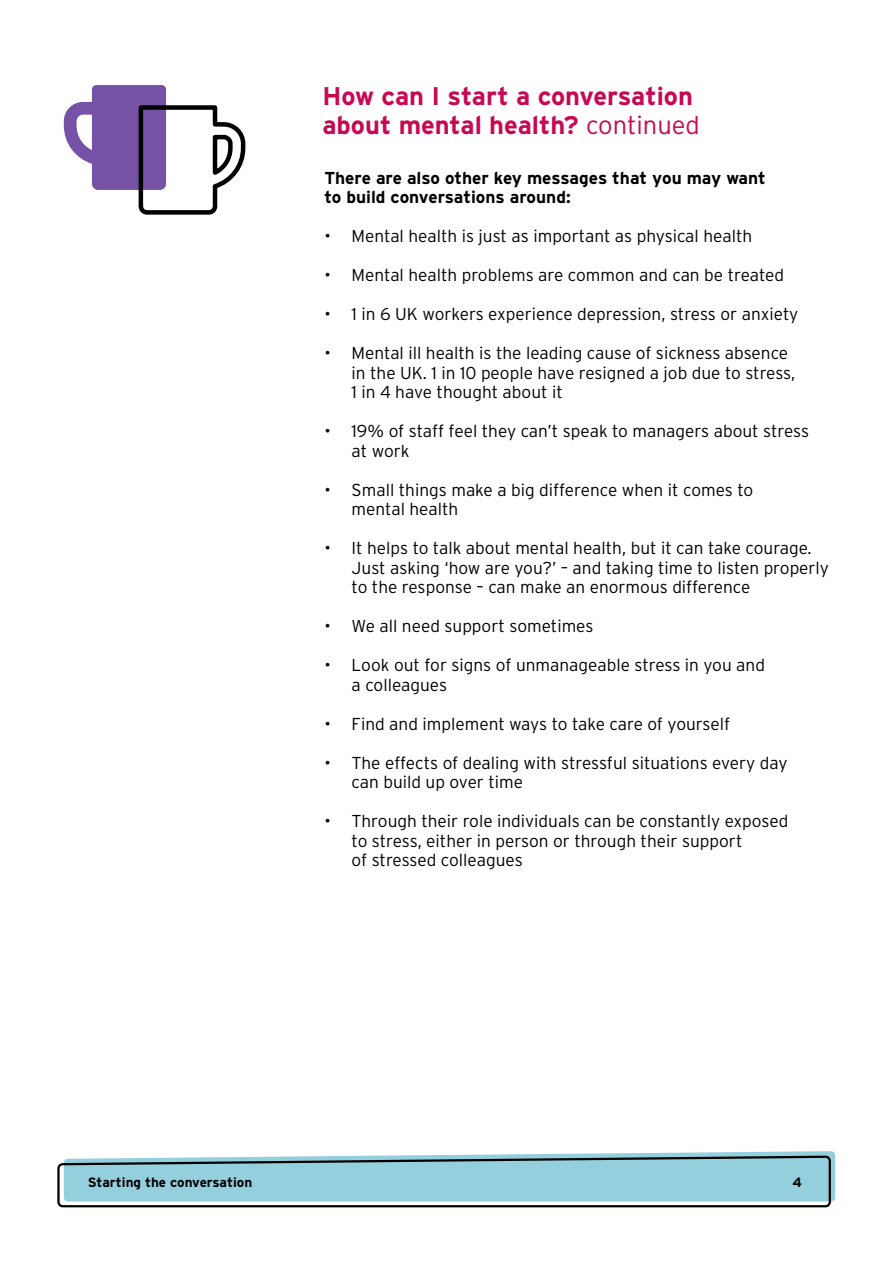
<style>
.page{position:relative;width:893px;height:1263px;background:#fff}
.page>*{position:absolute;margin:0;border:0;box-sizing:border-box;transform-origin:0 0}
.t1{font:700 25.5px/28.5px "Interstate";color:#c70852}
.t2{font:300 17.25px/19.5px "Interstate";color:#000}
.t3{font:700 17.25px/19.5px "Interstate";color:#000}
.t4{font:700 13.5px "Interstate";color:#000}
.s1{font-weight:300}
</style>
<div class="page">
<svg style="left:57px;top:1151px;width:778px;height:57px;background:#97c5d0"></svg>
<svg style="left:64px;top:85px;width:182px;height:130px"></svg>
<h1 class="t1" style="left:322px;top:82px;width:379px">How can I start a conversation about mental health? <span class="s1">continued</span></h1>
<p class="t3" style="left:325px;top:168px;width:443px">There are also other key messages that you may want to build conversations around:</p>
<p class="t2" style="left:325px;top:226px;width:429px">• Mental health is just as important as physical health</p>
<p class="t2" style="left:325px;top:265px;width:461px">• Mental health problems are common and can be treated</p>
<p class="t2" style="left:325px;top:304px;width:475px">• 1 in 6 UK workers experience depression, stress or anxiety</p>
<p class="t2" style="left:352px;top:343px;width:445px;text-indent:-27px">• Mental ill health is the leading cause of sickness absence in the UK. 1 in 10 people have resigned a job due to stress,<br>1 in 4 have thought about it</p>
<p class="t2" style="left:352px;top:421px;width:459px;text-indent:-27px">• 19% of staff feel they can’t speak to managers about stress at work</p>
<p class="t2" style="left:352px;top:480px;width:403px;text-indent:-27px">• Small things make a big difference when it comes to mental health</p>
<p class="t2" style="left:352px;top:538px;width:479px;text-indent:-27px">• It helps to talk about mental health, but it can take courage.<br>Just asking ‘how are you?’ – and taking time to listen properly to the response – can make an enormous difference</p>
<p class="t2" style="left:325px;top:616px;width:270px">• We all need support sometimes</p>
<p class="t2" style="left:352px;top:655px;width:415px;text-indent:-27px">• Look out for signs of unmanageable stress in you and a colleagues</p>
<p class="t2" style="left:325px;top:714px;width:407px">• Find and implement ways to take care of yourself</p>
<p class="t2" style="left:352px;top:753px;width:438px;text-indent:-27px">• The effects of dealing with stressful situations every day can build up over time</p>
<p class="t2" style="left:352px;top:811px;width:438px;text-indent:-27px">• Through their role individuals can be constantly exposed to stress, either in person or through their support<br>of stressed colleagues</p>
<p class="t4" style="left:88px;top:1175px;width:166px">Starting the conversation</p>
<p class="t4" style="left:792px;top:1175px;width:11px">4</p>
</div>
